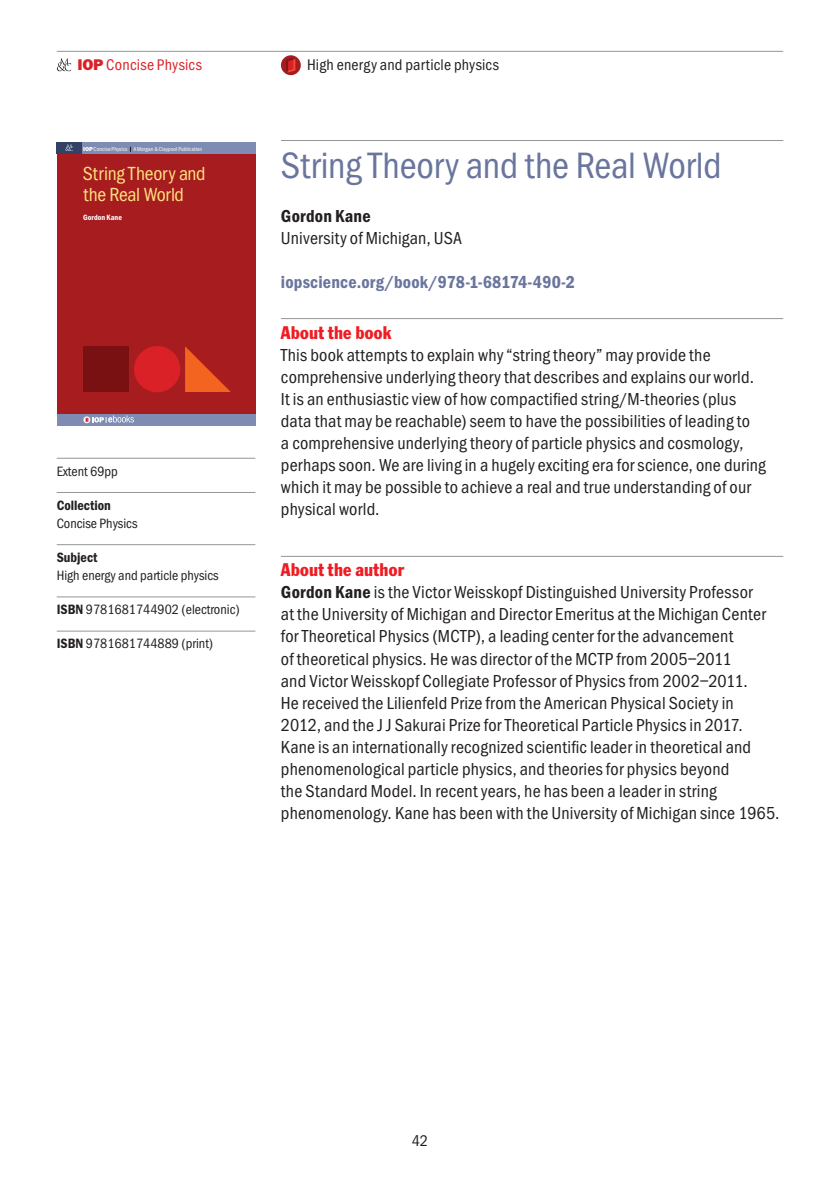
<style>
.page{position:relative;width:840px;height:1191px;background:#fff}
.page>*{position:absolute;margin:0;border:0;box-sizing:border-box;transform-origin:0 0}
.t1{font:38px "Franklin Got Cd Io P";letter-spacing:-.005em;color:#6a759d}
.t2{font:19.6px/20.4px "Franklin Got Cd Io P";letter-spacing:-.02em;color:#ffe07f}
.t3{font:18px/22px "Franklin Got Cd Io P";letter-spacing:.01em;color:#231f20}
.t4{font:600 18px "Franklin Got Cd Io P";letter-spacing:.01em;color:#6a759d}
.t5{font:condensed 18px "Franklin Gothic";letter-spacing:.02em;color:#ee1d23}
.t6{font:600 18px "Franklin Got Cd Io P";letter-spacing:.01em;color:#231f20}
.t7{font:16px "Franklin Got Cd Io P";letter-spacing:.015em;color:#231f20}
.t8{font:16px "Franklin Got Cd Io P";letter-spacing:.015em;color:#da2128}
.t9{font:14px "Franklin Got Cd Io P";color:#231f20}
.t10{font:600 14px "Franklin Got Cd Io P";color:#231f20}
.t11{font:600 7.8px "Franklin Got Cd Io P";letter-spacing:.005em;color:#fff}
.t12{font:5.8px "Franklin Got Cd Io P";letter-spacing:-.005em;color:#fff}
.s1{font-family:"Franklin Got Md Io P";font-weight:800}
.s2{font-weight:600}
</style>
<div class="page">
<svg style="left:57px;top:58px;width:14px;height:13px"></svg>
<hr style="left:57px;top:51px;width:725px;height:1px;background:#939598">
<hr style="left:57px;top:458px;width:198px;height:1px;background:#939598">
<hr style="left:57px;top:492px;width:198px;height:1px;background:#939598">
<hr style="left:57px;top:544px;width:198px;height:1px;background:#939598">
<hr style="left:57px;top:596px;width:198px;height:1px;background:#939598">
<hr style="left:57px;top:631px;width:198px;height:1px;background:#939598">
<hr style="left:281px;top:140px;width:501px;height:1px;background:#939598">
<hr style="left:281px;top:318px;width:501px;height:1px;background:#939598">
<hr style="left:281px;top:556px;width:501px;height:1px;background:#939598">
<div style="left:57px;top:142px;width:198px;height:283px;background:#a61c1f"></div>
<div style="left:57px;top:414px;width:198px;height:11px;background:#7e8bb2"></div>
<svg style="left:85px;top:415px;width:49px;height:8px"></svg>
<div style="left:57px;top:142px;width:198px;height:11px;background:#7e8bb2"></div>
<div style="left:57px;top:142px;width:25px;height:11px;background:#344166"></div>
<svg style="left:65px;top:144px;width:8px;height:7px"></svg>
<div style="left:83px;top:346px;width:46px;height:46px;background:#791113"></div>
<svg style="left:185px;top:346px;width:46px;height:46px"></svg>
<div style="left:134px;top:346px;width:46px;height:46px;background:#da2128;border-radius:50%"></div>
<svg style="left:281px;top:55px;width:19px;height:20px"></svg>
<svg style="left:286px;top:58px;width:9px;height:14px"></svg>
<p class="t8" style="left:78px;top:56px;width:126px"><span class="s1">IOP</span> Concise Physics</p>
<p class="t12" style="left:83px;top:146px;width:120px"><span class="s1">IOP</span> Concise Physics A Morgan &amp; Claypool Publication</p>
<p class="t2" style="left:83px;top:164px;width:124px">String Theory and the Real World</p>
<p class="t11" style="left:83px;top:213px;width:40px">Gordon Kane</p>
<p class="t9" style="left:57px;top:463px;width:63px">Extent 69pp</p>
<p class="t10" style="left:57px;top:497px;width:56px">Collection</p>
<p class="t9" style="left:57px;top:515px;width:82px">Concise Physics</p>
<p class="t10" style="left:57px;top:549px;width:42px">Subject</p>
<p class="t9" style="left:57px;top:567px;width:163px">High energy and particle physics</p>
<p class="t9" style="left:57px;top:601px;width:184px"><span class="s2">ISBN</span> 9781681744902 (electronic)</p>
<p class="t9" style="left:57px;top:636px;width:158px"><span class="s2">ISBN</span> 9781681744889 (print)</p>
<p class="t7" style="left:307px;top:56px;width:193px">High energy and particle physics</p>
<h1 class="t1" style="left:281px;top:144px;width:442px">String Theory and the Real World</h1>
<p class="t6" style="left:281px;top:206px;width:91px">Gordon Kane</p>
<p class="t3" style="left:281px;top:227px;width:182px">University of Michigan, USA</p>
<p class="t4" style="left:281px;top:272px;width:295px">iopscience.org/book/978-1-68174-490-2</p>
<p class="t5" style="left:281px;top:321px;width:112px">About the book</p>
<p class="t3" style="left:281px;top:344px;width:486px">This book attempts to explain why “string theory” may provide the comprehensive underlying theory that describes and explains our world.<br>It is an enthusiastic view of how compactified string/M-theories (plus data that may be reachable) seem to have the possibilities of leading to<br>a comprehensive underlying theory of particle physics and cosmology, perhaps soon. We are living in a hugely exciting era for science, one during which it may be possible to achieve a real and true understanding of our physical world.</p>
<p class="t5" style="left:281px;top:559px;width:125px">About the author</p>
<p class="t3" style="left:281px;top:581px;width:500px"><span class="s2">Gordon Kane</span> is the Victor Weisskopf Distinguished University Professor<br>at the University of Michigan and Director Emeritus at the Michigan Center for Theoretical Physics (MCTP), a leading center for the advancement<br>of theoretical physics. He was director of the MCTP from 2005–2011<br>and Victor Weisskopf Collegiate Professor of Physics from 2002–2011.<br>He received the Lilienfeld Prize from the American Physical Society in<br>2012, and the J J Sakurai Prize for Theoretical Particle Physics in 2017.<br>Kane is an internationally recognized scientific leader in theoretical and phenomenological particle physics, and theories for physics beyond<br>the Standard Model. In recent years, he has been a leader in string phenomenology. Kane has been with the University of Michigan since 1965.</p>
<p class="t7" style="left:411px;top:1132px;width:18px">42</p>
</div>
